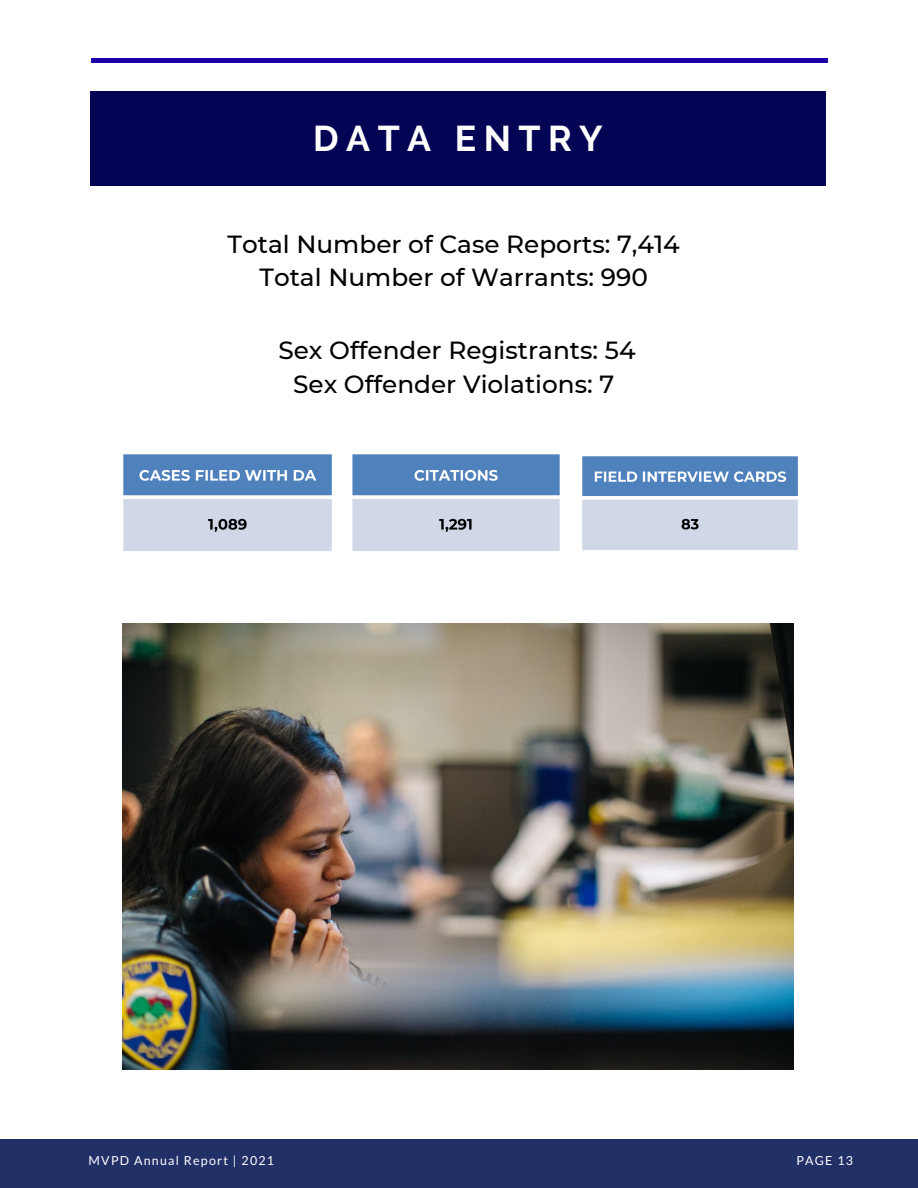
<style>
.page{position:relative;width:918px;height:1188px;background:#fff}
.page>*{position:absolute;margin:0;border:0;box-sizing:border-box;transform-origin:0 0}
.t1{font:700 35.7px "Raleway";letter-spacing:.21em;color:#fdfdfd}
.t2{font:500 24.75px/33.8px "Montserrat";color:#000;text-align:center}
.t3{font:12.45px "Lato";letter-spacing:.1em;color:#fff}
</style>
<div class="page">
<hr style="left:91px;top:59px;width:736px;height:3px;background:#1b00ab">
<div style="left:91px;top:92px;width:734px;height:93px;background:#040455"></div>
<div style="left:0;top:1139px;width:918px;height:49px;background:#223068"></div>
<img style="left:123px;top:623px;width:670px;height:447px">
<img style="left:123px;top:454px;width:209px;height:97px">
<img style="left:352px;top:454px;width:208px;height:97px">
<img style="left:582px;top:456px;width:216px;height:94px">
<h1 class="t1" style="left:313px;top:117px;width:291px">DATA ENTRY</h1>
<p class="t2" style="left:228px;top:227px;width:454px">Total Number of Case Reports: 7,414<br>Total Number of Warrants: 990</p>
<p class="t2" style="left:278px;top:334px;width:359px">Sex Offender Registrants: 54<br>Sex Offender Violations: 7</p>
<p class="t3" style="left:89px;top:1153px;width:187px">MVPD Annual Report | 2021</p>
<p class="t3" style="left:796px;top:1153px;width:58px">PAGE 13</p>
</div>
